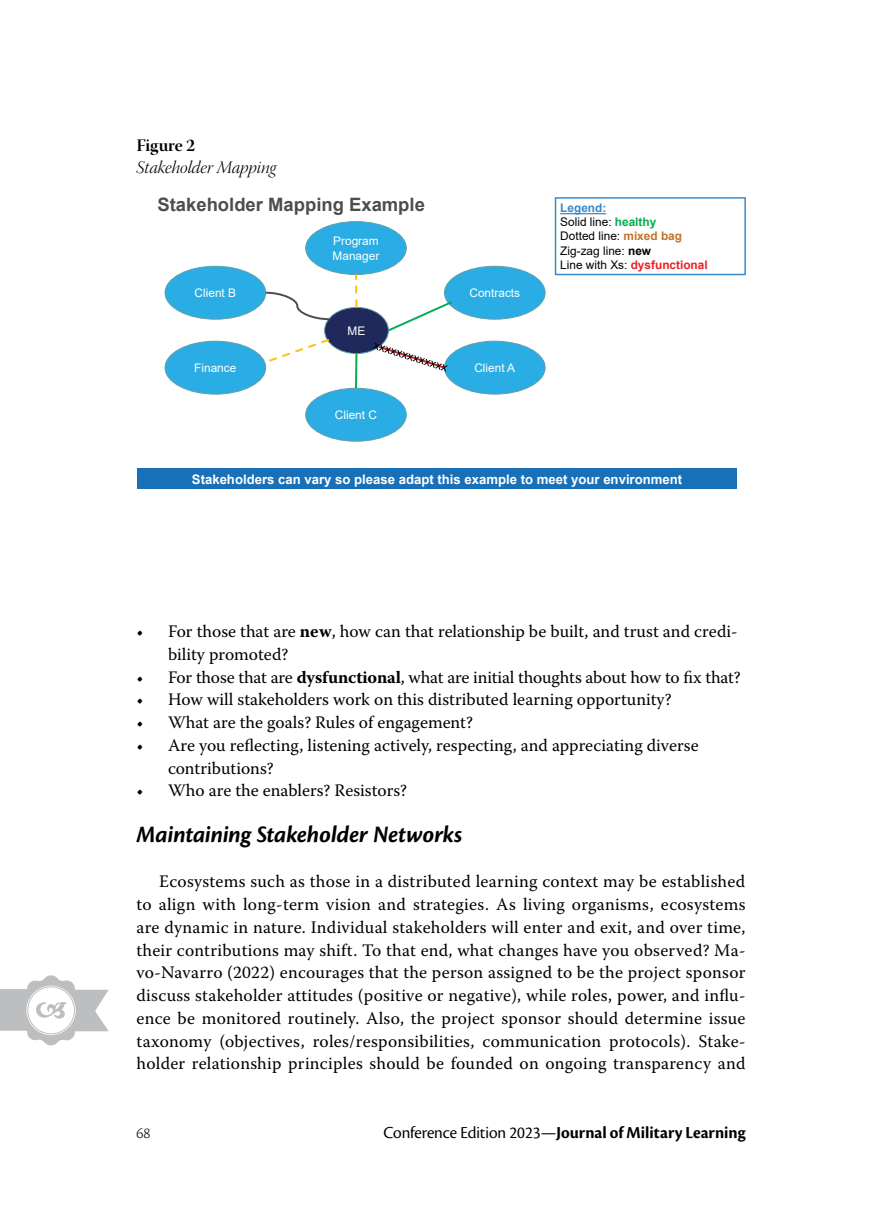
<style>
.page{position:relative;width:882px;height:1206px;background:#fff}
.page>*{position:absolute;margin:0;border:0;box-sizing:border-box;transform-origin:0 0}
.subhead__level_2{font:24.5px "Cronos Pro Bold Disp It";letter-spacing:-.005em;color:#000}
.t1{font:700 18.38px "Arial";color:#4d4d4f}
.body___15{font:17.5px/22.8px "Warnock Pro";letter-spacing:.015em;color:#000;text-align:justify}
.body-bullet{font:17.5px/22.8px "Warnock Pro";color:#000}
.t2{font:17.5px "Cronos Pro Bold Disp";color:#000}
.table-subtitle{font:17.5px "Warnock Pro Light It Disp";color:#000}
.table-title{font:17.5px "Warnock Pro Bold Disp";color:#000}
.t3{font:300 15.75px "Cronos Pro";color:#000}
.t4{font:700 13.12px "Arial";color:#fff}
.t5{font:11.9px/14.2px "Arial";color:#000}
.t6{font:11.9px/14.2px "Arial";color:#fff}
.s1{font-weight:700;color:#358aca}
.s2{font-weight:700;color:#00b04f}
.s3{font-weight:700;color:#c27329}
.s4{font-weight:700}
.s5{font-weight:700;color:#ed2024}
.s6{font-family:"Cronos Pro Disp"}
</style>
<div class="page">
<div style="left:306px;top:222px;width:100px;height:52px;background:#29ade4;border-radius:50%"></div>
<div style="left:305px;top:221px;width:102px;height:54px;border:1px solid #619fa9;border-radius:50%"></div>
<div style="left:165px;top:266px;width:101px;height:53px;background:#29ade4;border-radius:50%"></div>
<div style="left:165px;top:266px;width:101px;height:53px;border:1px solid #619fa9;border-radius:50%"></div>
<div style="left:165px;top:341px;width:101px;height:53px;background:#29ade4;border-radius:50%"></div>
<div style="left:165px;top:341px;width:101px;height:53px;border:1px solid #619fa9;border-radius:50%"></div>
<div style="left:445px;top:266px;width:100px;height:53px;background:#29ade4;border-radius:50%"></div>
<div style="left:444px;top:266px;width:101px;height:53px;border:1px solid #619fa9;border-radius:50%"></div>
<div style="left:445px;top:341px;width:100px;height:53px;background:#29ade4;border-radius:50%"></div>
<div style="left:444px;top:341px;width:101px;height:53px;border:1px solid #619fa9;border-radius:50%"></div>
<div style="left:306px;top:388px;width:100px;height:53px;background:#29ade4;border-radius:50%"></div>
<div style="left:305px;top:388px;width:102px;height:53px;border:1px solid #619fa9;border-radius:50%"></div>
<div style="left:325px;top:307px;width:63px;height:46px;background:#1f295c;border-radius:50%"></div>
<div style="left:324px;top:307px;width:65px;height:47px;border:1px solid #619fa9;border-radius:50%"></div>
<svg style="left:264px;top:291px;width:67px;height:30px"></svg>
<svg style="left:354px;top:273px;width:5px;height:36px"></svg>
<svg style="left:386px;top:299px;width:68px;height:34px"></svg>
<svg style="left:354px;top:352px;width:5px;height:38px"></svg>
<svg style="left:263px;top:337px;width:68px;height:28px"></svg>
<svg style="left:373px;top:343px;width:75px;height:29px"></svg>
<div style="left:138px;top:468px;width:599px;height:21px;background:#1870b9"></div>
<div style="left:555px;top:197px;width:191px;height:78px;border:1px solid #358aca"></div>
<svg style="left:560px;top:213px;width:46px;height:1px"></svg>
<svg style="left:0;top:975px;width:109px;height:71px"></svg>
<p class="table-title" style="left:137px;top:134px;width:60px">Figure 2</p>
<p class="table-subtitle" style="left:137px;top:158px;width:141px">Stakeholder Mapping</p>
<p class="t1" style="left:157px;top:191px;width:269px">Stakeholder Mapping Example</p>
<p class="t6" style="left:333px;top:234px;width:48px">Program<br>Manager</p>
<p class="t6" style="left:195px;top:286px;width:43px">Client B</p>
<p class="t6" style="left:194px;top:361px;width:44px">Finance</p>
<p class="t6" style="left:348px;top:323px;width:19px">ME</p>
<p class="t6" style="left:335px;top:408px;width:44px">Client C</p>
<p class="t6" style="left:469px;top:286px;width:52px">Contracts</p>
<p class="t6" style="left:474px;top:361px;width:42px">Client A</p>
<p class="t5" style="left:560px;top:200px;width:149px"><span class="s1">Legend:<br></span>Solid line: <span class="s2">healthy<br></span>Dotted line: <span class="s3">mixed bag<br></span>Zig-zag line: <span class="s4">new<br></span>Line with Xs: <span class="s5">dysfunctional</span></p>
<p class="t4" style="left:192px;top:470px;width:492px">Stakeholders can vary so please adapt this example to meet your environment</p>
<p class="body-bullet" style="left:168px;top:620px;width:571px;text-indent:-32px">• For those that are <span class="s4">new</span>, how can that relationship be built, and trust and credi&shy;bility promoted?</p>
<p class="body-bullet" style="left:136px;top:665px;width:606px">• For those that are <span class="s4">dysfunctional</span>, what are initial thoughts about how to fix that?</p>
<p class="body-bullet" style="left:136px;top:688px;width:537px">• How will stakeholders work on this distributed learning opportunity?</p>
<p class="body-bullet" style="left:136px;top:711px;width:338px">• What are the goals? Rules of engagement?</p>
<p class="body-bullet" style="left:168px;top:733px;width:532px;text-indent:-32px">• Are you reflecting, listening actively, respecting, and appreciating diverse contributions?</p>
<p class="body-bullet" style="left:136px;top:779px;width:272px">• Who are the enablers? Resistors?</p>
<h2 class="subhead__level_2" style="left:136px;top:820px;width:327px">Maintaining Stakeholder Networks</h2>
<p class="body___15" style="left:136px;top:870px;width:611px;text-indent:23px">Ecosystems such as those in a distributed learning context may be established to align with long-term vision and strategies. As living organisms, ecosystems are dynamic in nature. Individual stakeholders will enter and exit, and over time, their contributions may shift. To that end, what changes have you observed? Ma&shy;vo-Navarro (2022) encourages that the person assigned to be the project sponsor discuss stakeholder attitudes (positive or negative), while roles, power, and influ&shy;ence be monitored routinely. Also, the project sponsor should determine issue taxonomy (objectives, roles/responsibilities, communication protocols). Stake&shy;holder relationship principles should be founded on ongoing transparency and</p>
<p class="t3" style="left:136px;top:1124px;width:15px">68</p>
<p class="t2" style="left:383px;top:1122px;width:364px"><span class="s6">Conference Edition 2023—</span>Journal of Military Learning</p>
</div>
